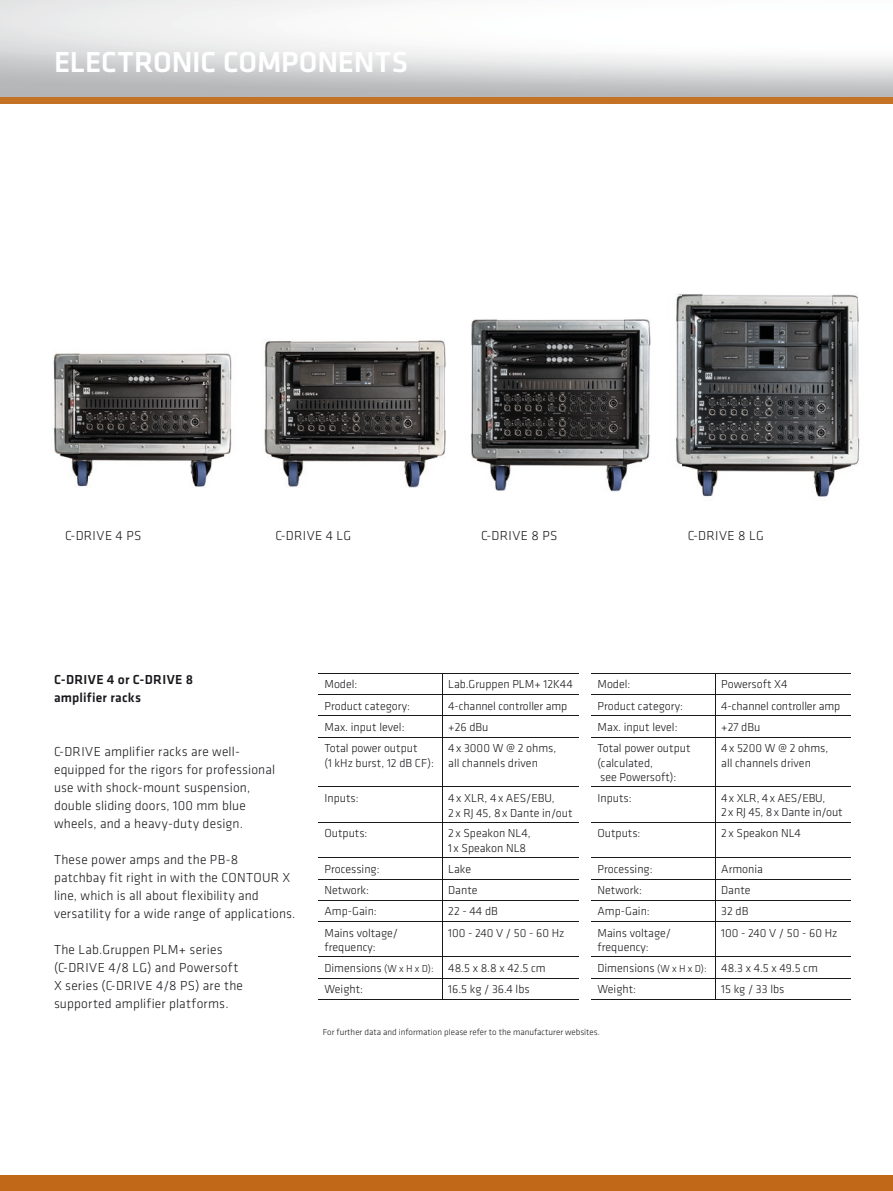
<style>
.page{position:relative;width:893px;height:1191px;background:#fff}
.page>*{position:absolute;margin:0;border:0;box-sizing:border-box;transform-origin:0 0}
.t1{font:500 30px "Klavika";letter-spacing:-.005em;color:#fff}
.t2{font:300 13.5px/18px "Klavika";letter-spacing:.015em;color:#1a181c}
.t3{font:500 13.5px/18px "Klavika";letter-spacing:.015em;color:#1a181c}
.t4{font:300 12px/14.4px "Klavika";color:#1a181c}
.t5{font:300 9px "Klavika";color:#1a181c}
.s1{font-size:10.5px}
</style>
<div class="page">
<img style="left:53px;top:353px;width:179px;height:135px">
<img style="left:264px;top:340px;width:182px;height:148px">
<img style="left:470px;top:319px;width:181px;height:173px">
<img style="left:676px;top:294px;width:184px;height:203px">
<img style="left:0;top:0;width:893px;height:98px">
<div style="left:0;top:98px;width:893px;height:6px;background:#c47226"></div>
<hr style="left:318px;top:673px;width:124px;height:1px;background:#1a181c">
<hr style="left:442px;top:673px;width:137px;height:1px;background:#1a181c">
<hr style="left:318px;top:694px;width:124px;height:1px;background:#1a181c">
<hr style="left:442px;top:694px;width:137px;height:1px;background:#1a181c">
<hr style="left:318px;top:715px;width:124px;height:1px;background:#1a181c">
<hr style="left:442px;top:715px;width:137px;height:1px;background:#1a181c">
<svg style="left:442px;top:674px;width:1px;height:63px"></svg>
<hr style="left:318px;top:737px;width:124px;height:1px;background:#1a181c">
<hr style="left:442px;top:737px;width:137px;height:1px;background:#1a181c">
<hr style="left:442px;top:737px;width:1px;height:49px;background:#1a181c">
<hr style="left:318px;top:786px;width:124px;height:1px;background:#1a181c">
<hr style="left:442px;top:786px;width:137px;height:1px;background:#1a181c">
<hr style="left:442px;top:787px;width:1px;height:35px;background:#1a181c">
<hr style="left:318px;top:822px;width:124px;height:1px;background:#1a181c">
<hr style="left:442px;top:822px;width:137px;height:1px;background:#1a181c">
<hr style="left:442px;top:822px;width:1px;height:35px;background:#1a181c">
<hr style="left:318px;top:857px;width:124px;height:1px;background:#1a181c">
<hr style="left:442px;top:857px;width:137px;height:1px;background:#1a181c">
<hr style="left:318px;top:879px;width:124px;height:1px;background:#1a181c">
<hr style="left:442px;top:879px;width:137px;height:1px;background:#1a181c">
<hr style="left:318px;top:900px;width:124px;height:1px;background:#1a181c">
<hr style="left:442px;top:900px;width:137px;height:1px;background:#1a181c">
<svg style="left:442px;top:858px;width:1px;height:63px"></svg>
<hr style="left:318px;top:921px;width:124px;height:1px;background:#1a181c">
<hr style="left:442px;top:921px;width:137px;height:1px;background:#1a181c">
<hr style="left:442px;top:921px;width:1px;height:35px;background:#1a181c">
<hr style="left:318px;top:956px;width:124px;height:1px;background:#1a181c">
<hr style="left:442px;top:956px;width:137px;height:1px;background:#1a181c">
<hr style="left:318px;top:978px;width:124px;height:1px;background:#1a181c">
<hr style="left:442px;top:978px;width:137px;height:1px;background:#1a181c">
<svg style="left:442px;top:957px;width:1px;height:42px"></svg>
<hr style="left:318px;top:999px;width:124px;height:1px;background:#1a181c">
<hr style="left:442px;top:999px;width:137px;height:1px;background:#1a181c">
<hr style="left:591px;top:673px;width:124px;height:1px;background:#1a181c">
<hr style="left:715px;top:673px;width:136px;height:1px;background:#1a181c">
<hr style="left:591px;top:694px;width:124px;height:1px;background:#1a181c">
<hr style="left:715px;top:694px;width:136px;height:1px;background:#1a181c">
<hr style="left:591px;top:715px;width:124px;height:1px;background:#1a181c">
<hr style="left:715px;top:715px;width:136px;height:1px;background:#1a181c">
<svg style="left:715px;top:674px;width:1px;height:63px"></svg>
<hr style="left:591px;top:737px;width:124px;height:1px;background:#1a181c">
<hr style="left:715px;top:737px;width:136px;height:1px;background:#1a181c">
<hr style="left:715px;top:737px;width:1px;height:49px;background:#1a181c">
<hr style="left:591px;top:786px;width:124px;height:1px;background:#1a181c">
<hr style="left:715px;top:786px;width:136px;height:1px;background:#1a181c">
<hr style="left:715px;top:787px;width:1px;height:35px;background:#1a181c">
<hr style="left:591px;top:822px;width:124px;height:1px;background:#1a181c">
<hr style="left:715px;top:822px;width:136px;height:1px;background:#1a181c">
<hr style="left:715px;top:822px;width:1px;height:35px;background:#1a181c">
<hr style="left:591px;top:857px;width:124px;height:1px;background:#1a181c">
<hr style="left:715px;top:857px;width:136px;height:1px;background:#1a181c">
<hr style="left:591px;top:879px;width:124px;height:1px;background:#1a181c">
<hr style="left:715px;top:879px;width:136px;height:1px;background:#1a181c">
<hr style="left:591px;top:900px;width:124px;height:1px;background:#1a181c">
<hr style="left:715px;top:900px;width:136px;height:1px;background:#1a181c">
<svg style="left:715px;top:858px;width:1px;height:63px"></svg>
<hr style="left:591px;top:921px;width:124px;height:1px;background:#1a181c">
<hr style="left:715px;top:921px;width:136px;height:1px;background:#1a181c">
<hr style="left:715px;top:921px;width:1px;height:35px;background:#1a181c">
<hr style="left:591px;top:956px;width:124px;height:1px;background:#1a181c">
<hr style="left:715px;top:956px;width:136px;height:1px;background:#1a181c">
<hr style="left:591px;top:978px;width:124px;height:1px;background:#1a181c">
<hr style="left:715px;top:978px;width:136px;height:1px;background:#1a181c">
<svg style="left:715px;top:957px;width:1px;height:42px"></svg>
<hr style="left:591px;top:999px;width:124px;height:1px;background:#1a181c">
<hr style="left:715px;top:999px;width:136px;height:1px;background:#1a181c">
<div style="left:0;top:1176px;width:893px;height:15px;background:#c06818"></div>
<h1 class="t1" style="left:54px;top:42px;width:355px">ELECTRONIC COMPONENTS</h1>
<p class="t2" style="left:65px;top:526px;width:78px">C-DRIVE 4 PS</p>
<p class="t2" style="left:276px;top:526px;width:77px">C-DRIVE 4 LG</p>
<p class="t2" style="left:481px;top:526px;width:78px">C-DRIVE 8 PS</p>
<p class="t2" style="left:688px;top:526px;width:77px">C-DRIVE 8 LG</p>
<p class="t3" style="left:54px;top:670px;width:141px">C-DRIVE 4 or C-DRIVE 8 amplifier racks</p>
<p class="t2" style="left:54px;top:742px;width:223px">C-DRIVE amplifier racks are well&shy;equipped for the rigors for professional use with shock-mount suspension, double sliding doors, 100 mm blue wheels, and a heavy-duty design.</p>
<p class="t2" style="left:54px;top:850px;width:243px">These power amps and the PB-8<br>patchbay fit right in with the CONTOUR X line, which is all about flexibility and versatility for a wide range of applications.</p>
<p class="t2" style="left:54px;top:940px;width:190px">The Lab.Gruppen PLM+ series (C-DRIVE 4/8 LG) and Powersoft<br>X series (C-DRIVE 4/8 PS) are the supported amplifier platforms.</p>
<p class="t4" style="left:324px;top:677px;width:35px">Model:</p>
<p class="t4" style="left:448px;top:677px;width:126px">Lab.Gruppen PLM+ 12K44</p>
<p class="t4" style="left:324px;top:698px;width:87px">Product category:</p>
<p class="t4" style="left:448px;top:698px;width:121px">4-channel controller amp</p>
<p class="t4" style="left:324px;top:719px;width:82px">Max. input level:</p>
<p class="t4" style="left:448px;top:719px;width:42px">+26 dBu</p>
<p class="t4" style="left:324px;top:741px;width:111px">Total power output<br>(1 kHz burst, 12 dB CF):</p>
<p class="t4" style="left:448px;top:741px;width:110px">4 x 3000 W @ 2 ohms, all channels driven</p>
<p class="t4" style="left:324px;top:790px;width:36px">Inputs:</p>
<p class="t4" style="left:448px;top:790px;width:126px;line-height:15px">4x XLR, 4x AES/EBU,<br>2 x RJ 45, 8x Dante in/out</p>
<p class="t4" style="left:324px;top:826px;width:45px">Outputs:</p>
<p class="t4" style="left:448px;top:826px;width:84px">2 x Speakon NL4,<br>1 x Speakon NL8</p>
<p class="t4" style="left:324px;top:861px;width:57px">Processing:</p>
<p class="t4" style="left:448px;top:861px;width:24px">Lake</p>
<p class="t4" style="left:324px;top:882px;width:46px">Network:</p>
<p class="t4" style="left:448px;top:882px;width:31px">Dante</p>
<p class="t4" style="left:324px;top:904px;width:54px">Amp-Gain:</p>
<p class="t4" style="left:448px;top:904px;width:51px">22 - 44 dB</p>
<p class="t4" style="left:324px;top:925px;width:75px">Mains voltage/ frequency:</p>
<p class="t4" style="left:448px;top:925px;width:118px">100 - 240 V / 50 - 60 Hz</p>
<p class="t4" style="left:324px;top:957px;width:223px;line-height:21.3px">Dimensions <span class="s1">(W x H x D):</span> 48.5 x 8.8 x 42.5 cm<br>Weight:</p>
<p class="t4" style="left:448px;top:982px;width:83px">16.5 kg / 36.4 lbs</p>
<p class="t4" style="left:597px;top:677px;width:35px">Model:</p>
<p class="t4" style="left:721px;top:677px;width:68px">Powersoft X4</p>
<p class="t4" style="left:597px;top:698px;width:87px">Product category:</p>
<p class="t4" style="left:721px;top:698px;width:121px">4-channel controller amp</p>
<p class="t4" style="left:597px;top:719px;width:82px">Max. input level:</p>
<p class="t4" style="left:721px;top:719px;width:41px">+27 dBu</p>
<p class="t4" style="left:597px;top:741px;width:95px">Total power output (calculated,<br>see Powersoft):</p>
<p class="t4" style="left:721px;top:741px;width:109px">4 x 5200 W @ 2 ohms, all channels driven</p>
<p class="t4" style="left:597px;top:790px;width:36px">Inputs:</p>
<p class="t4" style="left:721px;top:790px;width:123px">4 x XLR, 4 x AES/EBU,<br>2 x RJ 45, 8 x Dante in/out</p>
<p class="t4" style="left:597px;top:826px;width:45px">Outputs:</p>
<p class="t4" style="left:721px;top:826px;width:81px">2 x Speakon NL4</p>
<p class="t4" style="left:597px;top:861px;width:57px">Processing:</p>
<p class="t4" style="left:721px;top:861px;width:43px">Armonia</p>
<p class="t4" style="left:597px;top:882px;width:46px">Network:</p>
<p class="t4" style="left:721px;top:882px;width:31px">Dante</p>
<p class="t4" style="left:597px;top:904px;width:54px">Amp-Gain:</p>
<p class="t4" style="left:721px;top:904px;width:29px">32 dB</p>
<p class="t4" style="left:597px;top:925px;width:75px">Mains voltage/ frequency:</p>
<p class="t4" style="left:721px;top:925px;width:118px">100 - 240 V / 50 - 60 Hz</p>
<p class="t4" style="left:597px;top:957px;width:222px;line-height:21.3px">Dimensions <span class="s1">(W x H x D):</span> 48.3 x 4.5 x 49.5 cm<br>Weight:</p>
<p class="t4" style="left:721px;top:982px;width:65px">15 kg / 33 lbs</p>
<p class="t5" style="left:323px;top:1026px;width:279px">For further data and information please refer to the manufacturer websites.</p>
</div>
